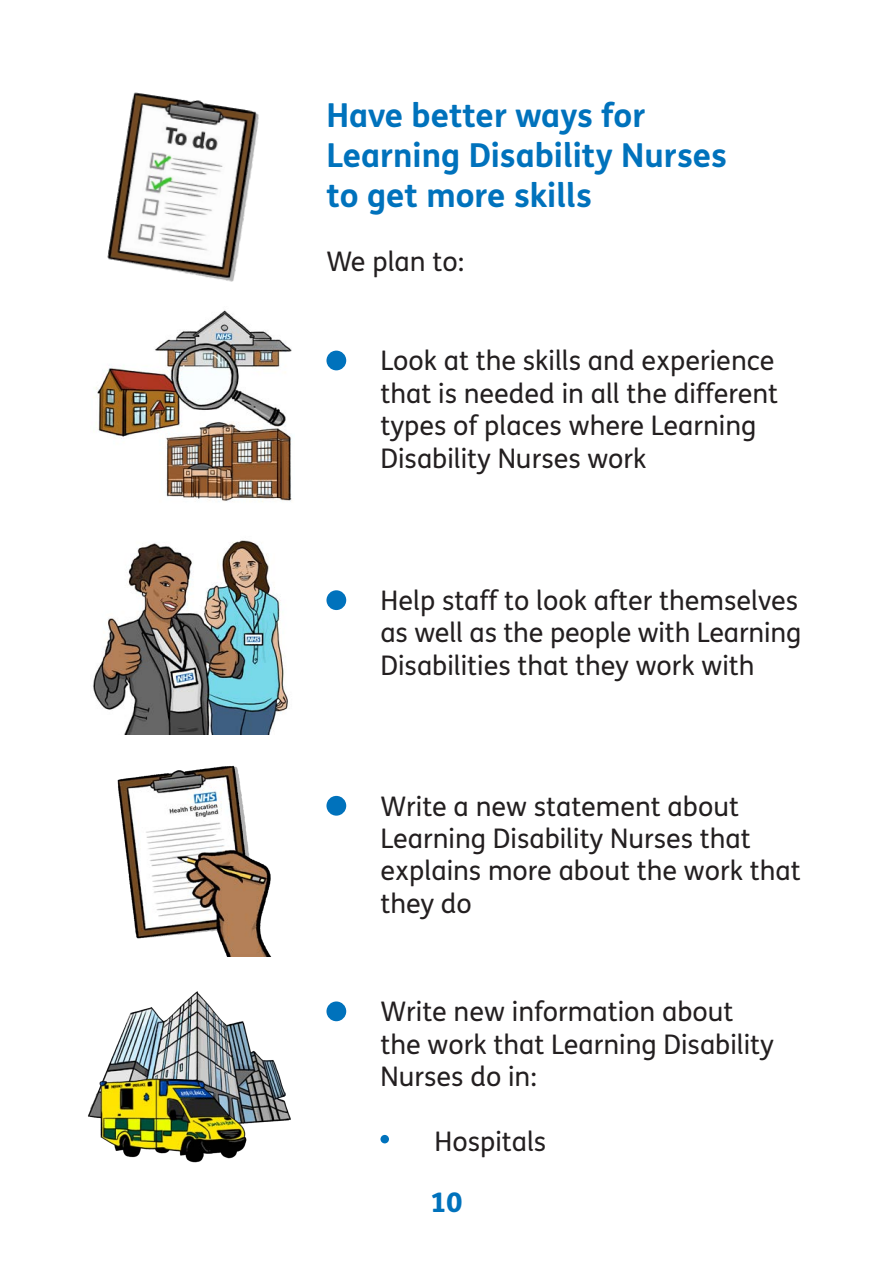
<style>
.page{position:relative;width:893px;height:1263px;background:#fff}
.page>*{position:absolute;margin:0;border:0;box-sizing:border-box;transform-origin:0 0}
.t1{font:700 33px "FS Me";color:#0072bc}
.t2{font:27px/32.4px "FS Me";color:#231f20}
.t3{font:800 27px "FS Me";color:#0072bc}
</style>
<div class="page">
<img style="left:107px;top:92px;width:152px;height:190px">
<img style="left:93px;top:310px;width:199px;height:192px">
<div style="left:326px;top:351px;width:20px;height:19px;background:#0072bc;border-radius:50%"></div>
<img style="left:93px;top:540px;width:195px;height:194px">
<div style="left:326px;top:590px;width:20px;height:20px;background:#0072bc;border-radius:50%"></div>
<img style="left:117px;top:765px;width:154px;height:191px">
<div style="left:326px;top:796px;width:20px;height:20px;background:#0072bc;border-radius:50%"></div>
<div style="left:326px;top:1001px;width:20px;height:20px;background:#0072bc;border-radius:50%"></div>
<div style="left:380px;top:1135px;width:9px;height:8px;background:#0072bc;border-radius:50%"></div>
<img style="left:88px;top:991px;width:203px;height:133px">
<img style="left:96px;top:1071px;width:153px;height:92px">
<p class="t1" style="left:326px;top:90px;width:320px">Have better ways for</p>
<p class="t1" style="left:326px;top:130px;width:402px">Learning Disability Nurses</p>
<p class="t1" style="left:326px;top:169px;width:267px">to get more skills</p>
<p class="t2" style="left:326px;top:245px;width:139px">We plan to:</p>
<p class="t2" style="left:380px;top:344px;width:399px">Look at the skills and experience that is needed in all the different types of places where Learning<br>Disability Nurses work</p>
<p class="t2" style="left:380px;top:584px;width:422px">Help staff to look after themselves as well as the people with Learning<br>Disabilities that they work with</p>
<p class="t2" style="left:380px;top:789px;width:422px">Write a new statement about<br>Learning Disability Nurses that explains more about the work that they do</p>
<p class="t2" style="left:380px;top:995px;width:395px">Write new information about the work that Learning Disability<br>Nurses do in:</p>
<p class="t2" style="left:434px;top:1125px;width:113px">Hospitals</p>
<p class="t3" style="left:431px;top:1181px;width:33px">10</p>
</div>
